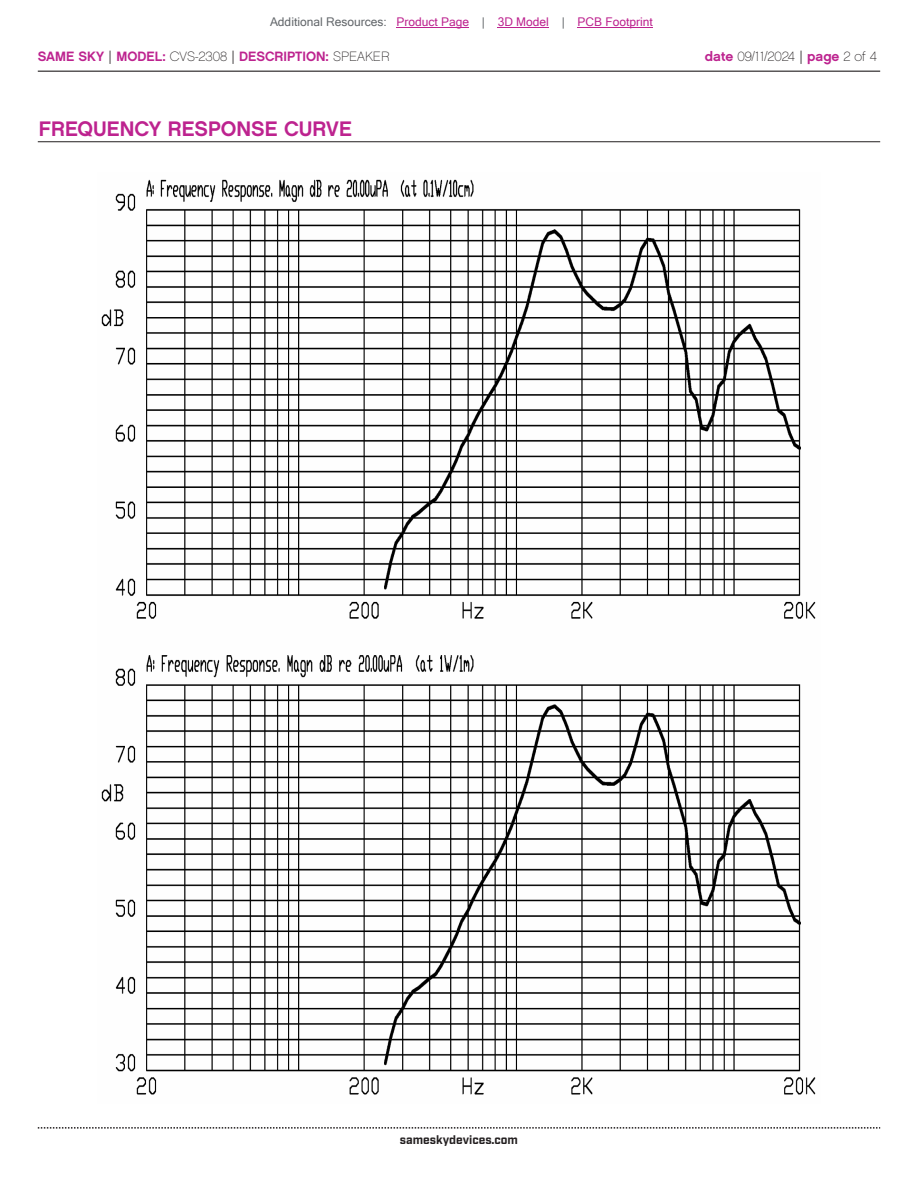
<style>
.page{position:relative;width:918px;height:1188px;background:#fff}
.page>*{position:absolute;margin:0;border:0;box-sizing:border-box;transform-origin:0 0}
.t1{font:21px "Chalet New York Nineteen Sixty";color:#bd238f}
.t2{font:13.5px "Chalet New York Nineteen Sixty";color:#bd238f}
.t3{font:13.5px "Chalet Paris Nineteen Sixty";letter-spacing:-.005em;color:#231f20}
.t4{font:12px "Microsoft Sans Serif";color:#bd238f}
.t5{font:700 12px "Industry";color:#231f20}
.s1{color:#63676b}
.s2{font-family:"Industry";color:#231f20}
.s3{font-family:"Chalet Paris Nineteen Sixty";color:#231f20}
.s4{font-family:"Chalet New York Nineteen Sixty";color:#bd238f}
.s5{font-family:"Industry"}
</style>
<div class="page">
<hr style="left:38px;top:71px;width:842px;height:1px;background:#231f20">
<svg style="left:38px;top:1127px;width:842px;height:2px"></svg>
<img style="left:101px;top:179px;width:715px;height:916px">
<hr style="left:38px;top:141px;width:842px;height:1px;background:#231f20">
<hr style="left:397px;top:27px;width:72px;height:1px;background:#bd238f">
<hr style="left:498px;top:27px;width:51px;height:1px;background:#bd238f">
<hr style="left:578px;top:27px;width:75px;height:1px;background:#bd238f">
<p class="t4" style="left:270px;top:15px;width:384px"><span class="s1">Additional Resources:</span> Product Page <span class="s1">|</span> 3D Model <span class="s1">|</span> PCB Footprint</p>
<p class="t2" style="left:38px;top:47px;width:353px">SAME SKY <span class="s2">|</span> MODEL: <span class="s3">CVS-2308</span> <span class="s2">|</span> DESCRIPTION: <span class="s3">SPEAKER</span></p>
<p class="t3" style="left:705px;top:48px;width:174px"><span class="s4">date</span> 09/11/2024 <span class="s5">|</span> <span class="s4">page</span> 2 of 4</p>
<h1 class="t1" style="left:39px;top:115px;width:314px">FREQUENCY RESPONSE CURVE</h1>
<p class="t5" style="left:400px;top:1132px;width:120px">sameskydevices.com</p>
</div>
